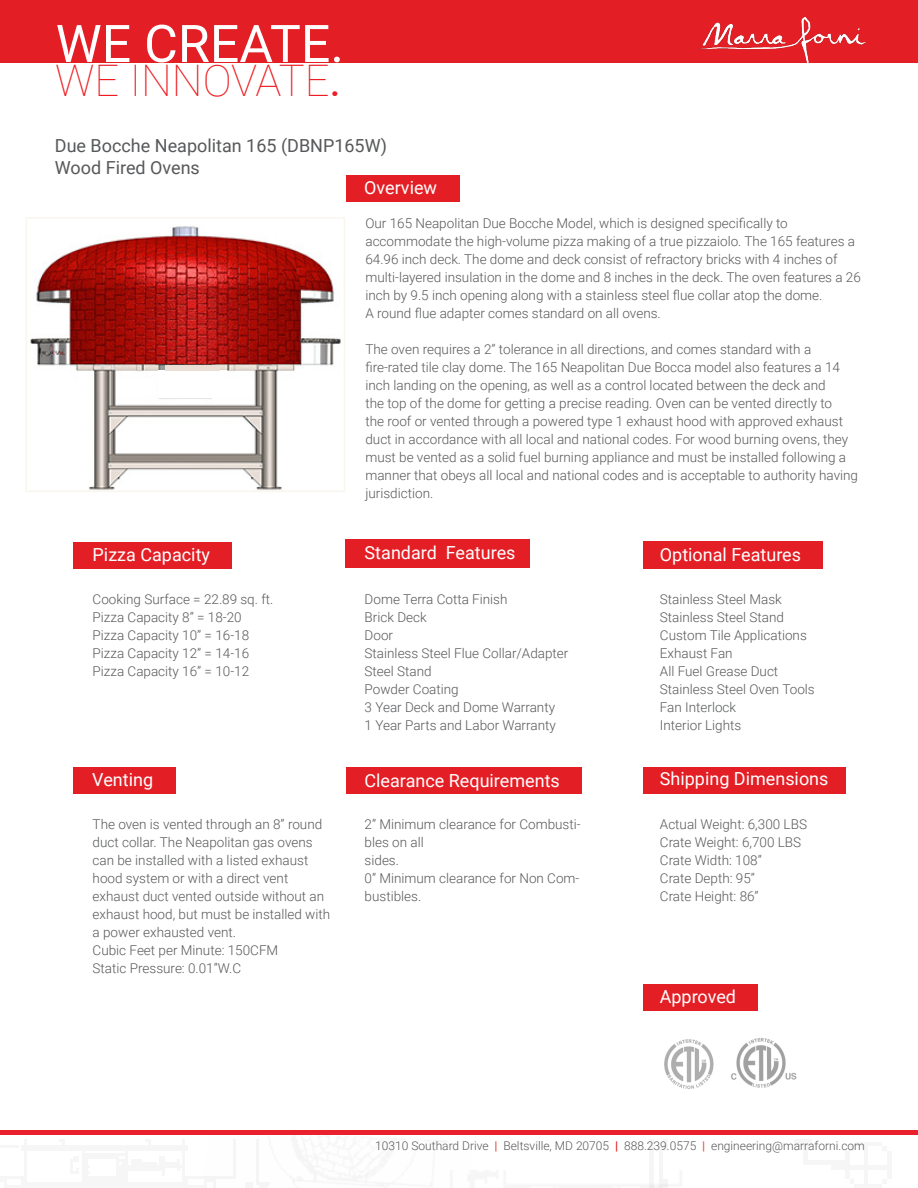
<style>
.page{position:relative;width:918px;height:1188px;background:#fff}
.page>*{position:absolute;margin:0;border:0;box-sizing:border-box;transform-origin:0 0}
.t1{font:51.9px "Roboto";color:#fff}
.t2{font:100 43.5px "Roboto";color:#ee1d23}
.Sub_Paragraph_Header{font:18px "Roboto";color:#fff}
.t3{font:18px/21.6px "Roboto";color:#57585a}
.Sub_Paragraph{font:300 13.5px/18px "Roboto";color:#57585a}
.t4{font:300 12px "Roboto";color:#57585a}
.s1{font-weight:400}
.s2{font-weight:700;color:#e8583e}
.s3{font-weight:700;color:#e41e25}
</style>
<div class="page">
<img style="left:198px;top:1134px;width:90px;height:1px">
<img style="left:288px;top:1134px;width:152px;height:1px">
<img style="left:664px;top:1038px;width:133px;height:51px">
<div style="left:73px;top:542px;width:158px;height:27px;background:#e41e25"></div>
<div style="left:346px;top:175px;width:114px;height:26px;background:#e41e25"></div>
<div style="left:73px;top:767px;width:103px;height:27px;background:#e41e25"></div>
<div style="left:346px;top:539px;width:184px;height:29px;background:#e41e25"></div>
<div style="left:643px;top:541px;width:180px;height:28px;background:#e41e25"></div>
<div style="left:643px;top:984px;width:115px;height:27px;background:#e41e25"></div>
<hr style="left:0;top:1130px;width:918px;height:4px;background:#e8212d">
<div style="left:0;top:0;width:918px;height:63px;background:#e41e25"></div>
<img style="left:699px;top:17px;width:166px;height:45px">
<div style="left:643px;top:767px;width:203px;height:26px;background:#e41e25"></div>
<div style="left:346px;top:767px;width:235px;height:26px;background:#e41e25"></div>
<img style="left:30px;top:225px;width:311px;height:264px">
<div style="left:26px;top:217px;width:319px;height:275px;border:2px solid #f8f6ed"></div>
<div style="left:159px;top:371px;width:68px;height:27px;background:#fff"></div>
<div style="left:166px;top:365px;width:54px;height:6px;background:#eaded5"></div>
<p class="t1" style="left:56px;top:7px;width:290px">WE CREATE.</p>
<p class="t2" style="left:55px;top:50px;width:287px">WE INNOVATE<span class="s1">.</span></p>
<p class="t3" style="left:55px;top:134px;width:334px">Due Bocche Neapolitan 165 (DBNP165W)<br>Wood Fired Ovens</p>
<p class="Sub_Paragraph_Header" style="left:364px;top:175px;width:74px">Overview</p>
<p class="Sub_Paragraph_Header" style="left:93px;top:542px;width:119px">Pizza Capacity</p>
<p class="Sub_Paragraph" style="left:93px;top:590px;width:182px">Cooking Surface = 22.89 sq. ft.</p>
<p class="Sub_Paragraph" style="left:93px;top:608px;width:151px">Pizza Capacity 8” = 18-20</p>
<p class="Sub_Paragraph" style="left:93px;top:626px;width:158px">Pizza Capacity 10” = 16-18</p>
<p class="Sub_Paragraph" style="left:93px;top:644px;width:158px">Pizza Capacity 12” = 14-16</p>
<p class="Sub_Paragraph" style="left:93px;top:662px;width:158px">Pizza Capacity 16” = 10-12</p>
<p class="Sub_Paragraph_Header" style="left:92px;top:767px;width:62px">Venting</p>
<p class="Sub_Paragraph" style="left:93px;top:814px;width:239px">The oven is vented through an 8” round duct collar. The Neapolitan gas ovens can be installed with a listed exhaust hood system or with a direct vent exhaust duct vented outside without an exhaust hood, but must be installed with a power exhausted vent.</p>
<p class="Sub_Paragraph" style="left:93px;top:940px;width:187px">Cubic Feet per Minute: 150CFM</p>
<p class="Sub_Paragraph" style="left:93px;top:958px;width:150px">Static Pressure: 0.01”W.C</p>
<p class="Sub_Paragraph" style="left:365px;top:214px;width:491px">Our 165 Neapolitan Due Bocche Model, which is designed specifically to accommodate the high-volume pizza making of a true pizzaiolo. The 165 features a<br>64.96 inch deck. The dome and deck consist of refractory bricks with 4 inches of</p>
<p class="Sub_Paragraph" style="left:365px;top:268px;width:497px">multi-layered insulation in the dome and 8 inches in the deck. The oven features a 26 inch by 9.5 inch opening along with a stainless steel flue collar atop the dome.</p>
<p class="Sub_Paragraph" style="left:365px;top:304px;width:297px">A round flue adapter comes standard on all ovens.</p>
<p class="Sub_Paragraph" style="left:365px;top:340px;width:494px">The oven requires a 2” tolerance in all directions, and comes standard with a fire-rated tile clay dome. The 165 Neapolitan Due Bocca model also features a 14 inch landing on the opening, as well as a control located between the deck and<br>the top of the dome for getting a precise reading. Oven can be vented directly to<br>the roof or vented through a powered type 1 exhaust hood with approved exhaust duct in accordance with all local and national codes. For wood burning ovens, they must be vented as a solid fuel burning appliance and must be installed following a manner that obeys all local and national codes and is acceptable to authority having jurisdiction.</p>
<p class="Sub_Paragraph_Header" style="left:365px;top:540px;width:152px">Standard Features</p>
<p class="Sub_Paragraph_Header" style="left:660px;top:542px;width:143px">Optional Features</p>
<p class="Sub_Paragraph" style="left:365px;top:590px;width:144px">Dome Terra Cotta Finish</p>
<p class="Sub_Paragraph" style="left:365px;top:608px;width:64px">Brick Deck</p>
<p class="Sub_Paragraph" style="left:365px;top:626px;width:30px">Door</p>
<p class="Sub_Paragraph" style="left:365px;top:644px;width:205px">Stainless Steel Flue Collar/Adapter</p>
<p class="Sub_Paragraph" style="left:365px;top:662px;width:69px">Steel Stand</p>
<p class="Sub_Paragraph" style="left:365px;top:680px;width:96px">Powder Coating</p>
<p class="Sub_Paragraph" style="left:365px;top:698px;width:192px">3 Year Deck and Dome Warranty</p>
<p class="Sub_Paragraph" style="left:365px;top:716px;width:193px">1 Year Parts and Labor Warranty</p>
<p class="Sub_Paragraph_Header" style="left:365px;top:768px;width:197px">Clearance Requirements</p>
<p class="Sub_Paragraph" style="left:365px;top:814px;width:218px">2” Minimum clearance for Combusti&shy;bles on all</p>
<p class="Sub_Paragraph" style="left:365px;top:850px;width:36px">sides.</p>
<p class="Sub_Paragraph" style="left:365px;top:868px;width:216px">0” Minimum clearance for Non Com&shy;bustibles.</p>
<p class="Sub_Paragraph" style="left:660px;top:590px;width:123px">Stainless Steel Mask</p>
<p class="Sub_Paragraph" style="left:660px;top:608px;width:126px">Stainless Steel Stand</p>
<p class="Sub_Paragraph" style="left:660px;top:626px;width:148px">Custom Tile Applications</p>
<p class="Sub_Paragraph" style="left:660px;top:644px;width:74px">Exhaust Fan</p>
<p class="Sub_Paragraph" style="left:660px;top:662px;width:120px">All Fuel Grease Duct</p>
<p class="Sub_Paragraph" style="left:660px;top:680px;width:156px">Stainless Steel Oven Tools</p>
<p class="Sub_Paragraph" style="left:660px;top:698px;width:78px">Fan Interlock</p>
<p class="Sub_Paragraph" style="left:660px;top:716px;width:83px">Interior Lights</p>
<p class="Sub_Paragraph_Header" style="left:660px;top:766px;width:170px">Shipping Dimensions</p>
<p class="Sub_Paragraph" style="left:660px;top:814px;width:149px">Actual Weight: 6,300 LBS</p>
<p class="Sub_Paragraph" style="left:660px;top:832px;width:143px">Crate Weight: 6,700 LBS</p>
<p class="Sub_Paragraph" style="left:660px;top:850px;width:103px">Crate Width: 108”</p>
<p class="Sub_Paragraph" style="left:660px;top:868px;width:97px">Crate Depth: 95”</p>
<p class="Sub_Paragraph" style="left:660px;top:886px;width:100px">Crate Height: 86”</p>
<p class="Sub_Paragraph_Header" style="left:660px;top:984px;width:78px">Approved</p>
<p class="t4" style="left:375px;top:1137px;width:491px">10310 Southard Drive <span class="s2">|</span> Beltsville, MD 20705 <span class="s3">|</span> 888.239.0575 <span class="s2">|</span> engineering@marraforni.com</p>
</div>
